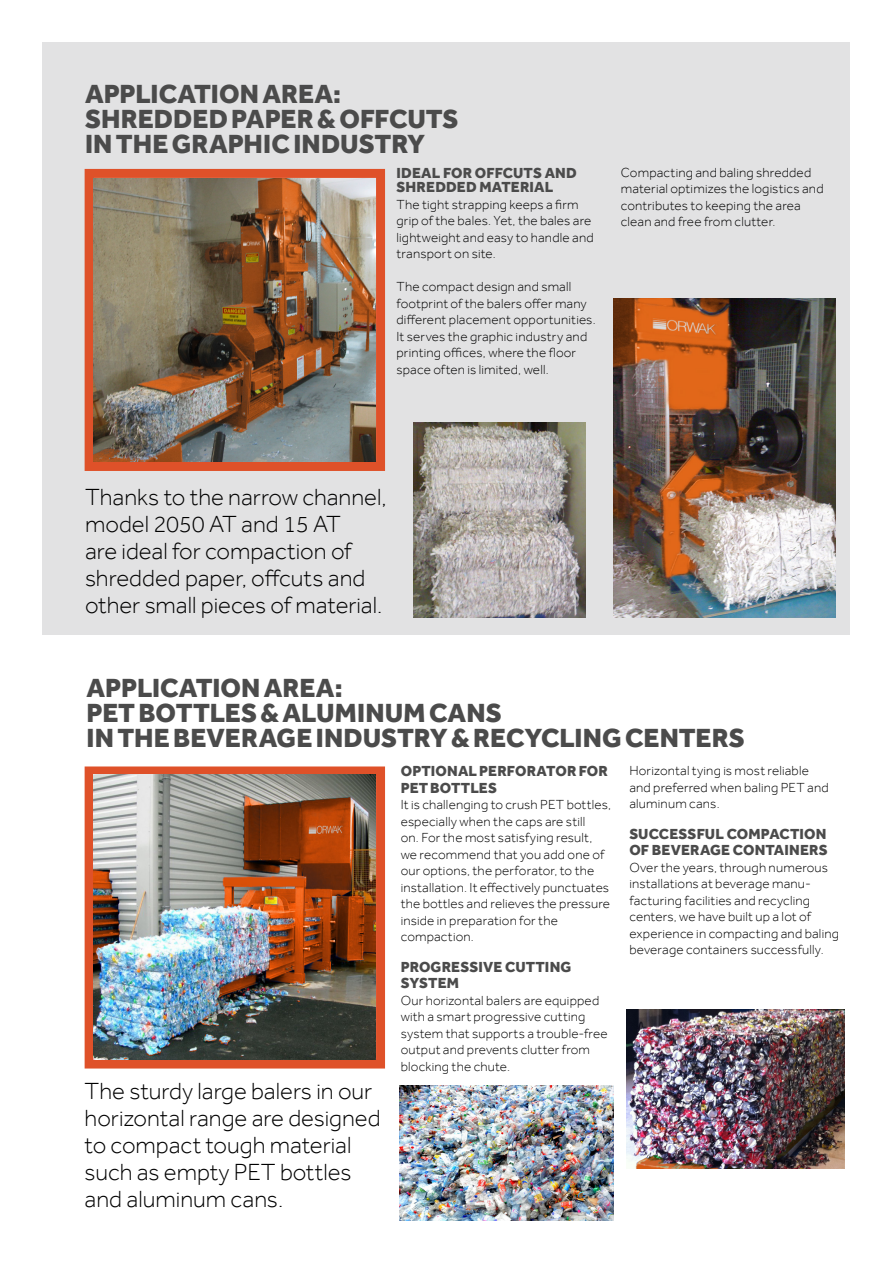
<style>
.page{position:relative;width:893px;height:1263px;background:#fff}
.page>*{position:absolute;margin:0;border:0;box-sizing:border-box;transform-origin:0 0}
.Headline_3{font:800 27px/24.8px "Effra";color:#4b4b4b}
.Preamble_Big___16_pk{font:300 24px/27px "Effra";color:#000}
.Preamble_Small___12{font:800 15px/16.5px "Effra";letter-spacing:.01em;color:#4b4b4b}
.Caption_text{font:800 15px/16.5px "Effra";letter-spacing:.01em;color:#4b4b4b}
.Preamble_Small___12-2{font:300 13.5px/16.5px "Effra";letter-spacing:.015em;color:#000}
</style>
<div class="page">
<div style="left:43px;top:43px;width:807px;height:592px;background:#e2e2e3"></div>
<svg style="left:85px;top:766px;width:300px;height:302px;background:#d45631"></svg>
<svg style="left:85px;top:169px;width:300px;height:302px;background:#d65630"></svg>
<img style="left:94px;top:179px;width:282px;height:282px">
<img style="left:614px;top:298px;width:222px;height:320px">
<img style="left:414px;top:423px;width:171px;height:194px">
<img style="left:94px;top:775px;width:281px;height:284px">
<img style="left:400px;top:1085px;width:214px;height:135px">
<img style="left:626px;top:1010px;width:218px;height:158px">
<p class="Headline_3" style="left:85px;top:81px;width:375px">APPLICATION AREA:<br>SHREDDED PAPER &amp; OFFCUTS</p>
<p class="Headline_3" style="left:85px;top:131px;width:342px">IN THE GRAPHIC INDUSTRY</p>
<p class="Preamble_Small___12" style="left:396px;top:166px;width:182px;line-height:14.2px">IDEAL FOR OFFCUTS AND<br>SHREDDED MATERIAL</p>
<p class="Preamble_Small___12-2" style="left:396px;top:196px;width:199px">The tight strapping keeps a firm grip of the bales. Yet, the bales are lightweight and easy to handle and transport on site.</p>
<p class="Preamble_Small___12-2" style="left:396px;top:278px;width:201px">The compact design and small footprint of the balers offer many different placement opportunities.<br>It serves the graphic industry and printing offices, where the floor space often is limited, well.</p>
<p class="Preamble_Small___12-2" style="left:621px;top:164px;width:204px">Compacting and baling shredded material optimizes the logistics and contributes to keeping the area clean and free from clutter.</p>
<p class="Preamble_Big___16_pk" style="left:85px;top:483px;width:303px">Thanks to the narrow channel, model 2050 AT and 15 AT<br>are ideal for compaction of shredded paper, offcuts and other small pieces of material.</p>
<p class="Headline_3" style="left:86px;top:676px;width:417px">APPLICATION AREA:<br>PET BOTTLES &amp; ALUMINUM CANS</p>
<p class="Headline_3" style="left:86px;top:725px;width:660px">IN THE BEVERAGE INDUSTRY &amp; RECYCLING CENTERS</p>
<p class="Preamble_Big___16_pk" style="left:85px;top:1077px;width:297px">The sturdy large balers in our horizontal range are designed to compact tough material such as empty PET bottles and aluminum cans.</p>
<p class="Caption_text" style="left:401px;top:763px;width:209px">OPTIONAL PERFORATOR FOR<br>PET BOTTLES</p>
<p class="Preamble_Small___12-2" style="left:401px;top:796px;width:212px">It is challenging to crush PET bottles, especially when the caps are still<br>on. For the most satisfying result, we recommend that you add one of our options, the perforator, to the installation. It effectively punctuates the bottles and relieves the pressure inside in preparation for the compaction.</p>
<p class="Preamble_Small___12" style="left:401px;top:958px;width:172px">PROGRESSIVE CUTTING<br>SYSTEM</p>
<p class="Preamble_Small___12-2" style="left:401px;top:992px;width:208px">Our horizontal balers are equipped with a smart progressive cutting system that supports a trouble-free output and prevents clutter from blocking the chute.</p>
<p class="Preamble_Small___12-2" style="left:629px;top:762px;width:201px">Horizontal tying is most reliable and preferred when baling PET and aluminum cans.</p>
<p class="Preamble_Small___12" style="left:629px;top:825px;width:200px">SUCCESSFUL COMPACTION<br>OF BEVERAGE CONTAINERS</p>
<p class="Preamble_Small___12-2" style="left:629px;top:859px;width:211px">Over the years, through numerous installations at beverage manu&shy;facturing facilities and recycling centers, we have built up a lot of experience in compacting and baling beverage containers successfully.</p>
</div>
